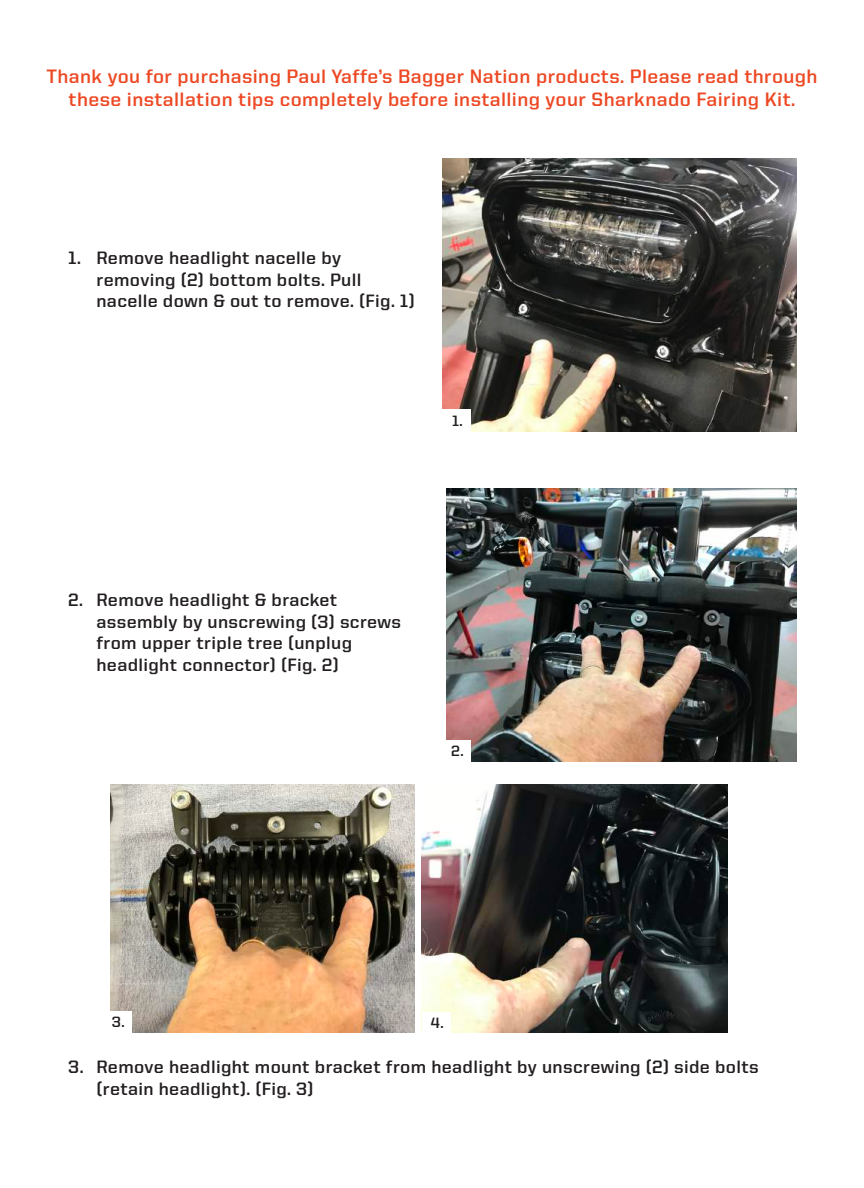
<style>
.page{position:relative;width:864px;height:1188px;background:#fff}
.page>*{position:absolute;margin:0;border:0;box-sizing:border-box;transform-origin:0 0}
.t1{font:700 19.5px/23.4px "United Sans Reg";letter-spacing:.02em;color:#ed4823;text-align:center}
.t2{font:700 18px/21.6px "United Sans Reg";letter-spacing:.02em;color:#231f20}
.t3{font:700 15px "United Sans Reg";color:#231f20}
</style>
<div class="page">
<img style="left:443px;top:158px;width:353px;height:273px">
<img style="left:446px;top:489px;width:350px;height:272px">
<img style="left:111px;top:784px;width:304px;height:248px">
<img style="left:421px;top:784px;width:306px;height:248px">
<div style="left:442px;top:409px;width:29px;height:23px;background:#fff"></div>
<div style="left:442px;top:740px;width:29px;height:22px;background:#fff"></div>
<div style="left:103px;top:1011px;width:28px;height:22px;background:#fff"></div>
<div style="left:422px;top:1012px;width:28px;height:23px;background:#fff"></div>
<p class="t1" style="left:46px;top:64px;width:773px">Thank you for purchasing Paul Yaffe’s Bagger Nation products. Please read through these installation tips completely before installing your Sharknado Fairing Kit.</p>
<p class="t2" style="left:68px;top:247px;width:14px">1.</p>
<p class="t2" style="left:96px;top:247px;width:320px">Remove headlight nacelle by removing (2) bottom bolts. Pull nacelle down &amp; out to remove. (Fig. 1)</p>
<p class="t3" style="left:452px;top:412px;width:12px">1.</p>
<p class="t2" style="left:68px;top:589px;width:16px">2.</p>
<p class="t2" style="left:96px;top:589px;width:306px">Remove headlight &amp; bracket assembly by unscrewing (3) screws from upper triple tree (unplug headlight connector) (Fig. 2)</p>
<p class="t3" style="left:451px;top:742px;width:14px">2.</p>
<p class="t2" style="left:68px;top:1056px;width:17px">3.</p>
<p class="t3" style="left:112px;top:1013px;width:14px">3.</p>
<p class="t3" style="left:431px;top:1015px;width:14px">4.</p>
<p class="t2" style="left:96px;top:1056px;width:664px">Remove headlight mount bracket from headlight by unscrewing (2) side bolts (retain headlight). (Fig. 3)</p>
</div>
